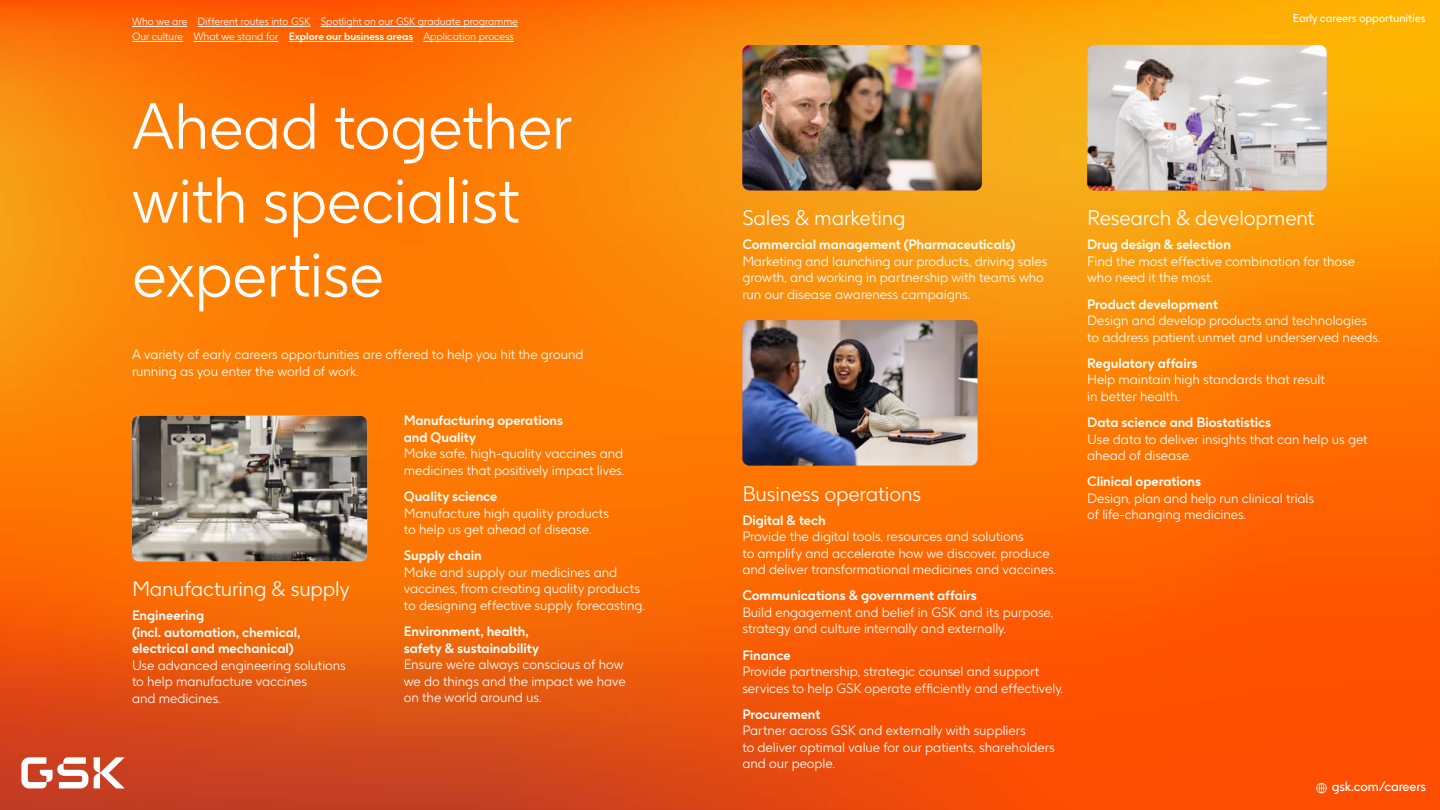
<style>
.page{position:relative;width:1440px;height:810px;background:#fff}
.page>*{position:absolute;margin:0;border:0;box-sizing:border-box;transform-origin:0 0}
.t1{font:300 64.28px/73.9px "GSK Precision";letter-spacing:-.01em;color:#fff}
.t2{font:300 20.85px "GSK Precision";letter-spacing:-.01em;color:#fff}
.t3{font:300 13.5px/16.5px "GSK Precision";letter-spacing:-.005em;color:#fff}
.t4{font:700 13.5px/16.5px "GSK Precision";letter-spacing:-.005em;color:#fff}
.t5{font:13.12px "GSK Precision";letter-spacing:-.01em;color:#fff}
.t6{font:11.25px "GSK Precision";letter-spacing:-.005em;color:#fff}
.t7{font:300 10.5px/15.1px "GSK Precision";letter-spacing:-.005em;color:#fff}
.s1{font-weight:700}
</style>
<div class="page">
<img style="left:0;top:0;width:1440px;height:810px">
<img style="left:742px;top:45px;width:240px;height:145px">
<img style="left:1087px;top:45px;width:240px;height:145px">
<img style="left:742px;top:320px;width:236px;height:146px">
<img style="left:132px;top:416px;width:235px;height:145px">
<hr style="left:132px;top:26px;width:55px;height:1px;background:#fff">
<hr style="left:198px;top:26px;width:112px;height:1px;background:#fff">
<hr style="left:321px;top:26px;width:197px;height:1px;background:#fff">
<hr style="left:132px;top:41px;width:51px;height:1px;background:#fff">
<hr style="left:193px;top:41px;width:85px;height:1px;background:#fff">
<hr style="left:289px;top:41px;width:124px;height:1px;background:#fff">
<hr style="left:423px;top:41px;width:91px;height:1px;background:#fff">
<svg style="left:1316px;top:783px;width:11px;height:10px"></svg>
<svg style="left:21px;top:757px;width:104px;height:31px"></svg>
<p class="t7" style="left:132px;top:13px;width:387px">Who we are Different routes into GSK Spotlight on our GSK graduate programme<br>Our culture What we stand for <span class="s1">Explore our business areas</span> Application process</p>
<h1 class="t1" style="left:132px;top:86px;width:442px">Ahead together with specialist expertise</h1>
<p class="t3" style="left:132px;top:346px;width:453px">A variety of early careers opportunities are offered to help you hit the ground running as you enter the world of work.</p>
<h2 class="t2" style="left:132px;top:574px;width:219px">Manufacturing &amp; supply</h2>
<p class="t4" style="left:132px;top:607px;width:170px">Engineering<br>(incl. automation, chemical, electrical and mechanical)</p>
<p class="t3" style="left:132px;top:656px;width:215px">Use advanced engineering solutions to help manufacture vaccines<br>and medicines.</p>
<p class="t4" style="left:404px;top:412px;width:161px">Manufacturing operations and Quality</p>
<p class="t3" style="left:404px;top:445px;width:222px">Make safe, high-quality vaccines and medicines that positively impact lives.</p>
<p class="t4" style="left:404px;top:488px;width:95px">Quality science</p>
<p class="t3" style="left:404px;top:504px;width:207px">Manufacture high quality products to help us get ahead of disease.</p>
<p class="t4" style="left:404px;top:547px;width:79px">Supply chain</p>
<p class="t3" style="left:404px;top:563px;width:243px">Make and supply our medicines and vaccines, from creating quality products to designing effective supply forecasting.</p>
<p class="t4" style="left:404px;top:623px;width:137px">Environment, health, safety &amp; sustainability</p>
<p class="t3" style="left:404px;top:655px;width:223px">Ensure we’re always conscious of how we do things and the impact we have on the world around us.</p>
<p class="t6" style="left:1293px;top:10px;width:134px">Early careers opportunities</p>
<h2 class="t2" style="left:742px;top:203px;width:165px">Sales &amp; marketing</h2>
<p class="t4" style="left:742px;top:236px;width:275px">Commercial management (Pharmaceuticals)</p>
<p class="t3" style="left:742px;top:252px;width:306px">Marketing and launching our products, driving sales growth, and working in partnership with teams who run our disease awareness campaigns.</p>
<h2 class="t2" style="left:742px;top:478px;width:180px">Business operations</h2>
<p class="t4" style="left:742px;top:511px;width:85px">Digital &amp; tech</p>
<p class="t3" style="left:742px;top:527px;width:315px">Provide the digital tools, resources and solutions<br>to amplify and accelerate how we discover, produce and deliver transformational medicines and vaccines.</p>
<p class="t4" style="left:742px;top:587px;width:236px">Communications &amp; government affairs</p>
<p class="t3" style="left:742px;top:603px;width:312px">Build engagement and belief in GSK and its purpose, strategy and culture internally and externally.</p>
<p class="t4" style="left:742px;top:646px;width:50px">Finance</p>
<p class="t3" style="left:742px;top:662px;width:322px">Provide partnership, strategic counsel and support services to help GSK operate efficiently and effectively.</p>
<p class="t4" style="left:742px;top:705px;width:79px">Procurement</p>
<p class="t3" style="left:742px;top:722px;width:314px">Partner across GSK and externally with suppliers<br>to deliver optimal value for our patients, shareholders and our people.</p>
<h2 class="t2" style="left:1087px;top:203px;width:229px">Research &amp; development</h2>
<p class="t4" style="left:1087px;top:236px;width:145px">Drug design &amp; selection</p>
<p class="t3" style="left:1087px;top:252px;width:269px">Find the most effective combination for those who need it the most.</p>
<p class="t4" style="left:1087px;top:295px;width:132px">Product development</p>
<p class="t3" style="left:1087px;top:311px;width:295px">Design and develop products and technologies to address patient unmet and underserved needs.</p>
<p class="t4" style="left:1087px;top:354px;width:112px">Regulatory affairs</p>
<p class="t3" style="left:1087px;top:371px;width:239px">Help maintain high standards that result in better health.</p>
<p class="t4" style="left:1087px;top:414px;width:186px">Data science and Biostatistics</p>
<p class="t3" style="left:1087px;top:430px;width:282px">Use data to deliver insights that can help us get ahead of disease.</p>
<p class="t4" style="left:1087px;top:473px;width:115px">Clinical operations</p>
<p class="t3" style="left:1087px;top:489px;width:229px">Design, plan and help run clinical trials of life-changing medicines.</p>
<p class="t5" style="left:1332px;top:777px;width:96px">gsk.com/careers</p>
</div>
